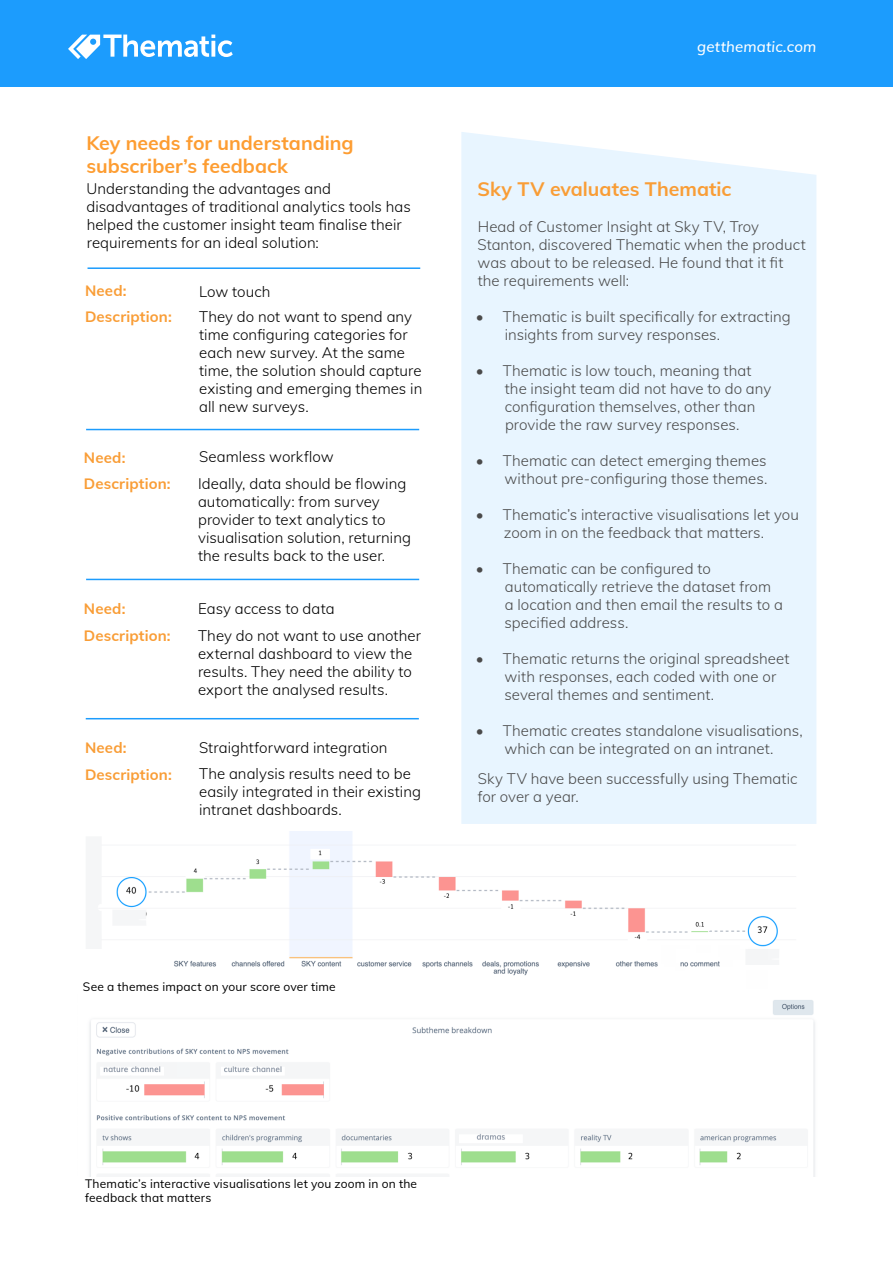
<style>
.page{position:relative;width:893px;height:1263px;background:#fff}
.page>*{position:absolute;margin:0;border:0;box-sizing:border-box;transform-origin:0 0}
.t1{font:700 19.5px/22.5px "Muli";color:#fd9d32}
.t2{font:700 19.5px "Muli";color:#f99d36}
.t3{font:300 15px/18px "Muli";letter-spacing:.005em;color:#4a4a4a}
.t4{font:300 15px/18px "Muli";letter-spacing:.005em;color:#000}
.t5{font:700 15px/27px "Muli";letter-spacing:.01em;color:#f99d36}
.t6{font:italic 500 15px "Muli";letter-spacing:.005em;color:#fff}
.t7{font:12px/14.4px "Muli";letter-spacing:.015em;color:#000}
</style>
<div class="page">
<div style="left:0;top:0;width:893px;height:87px;background:#1c9cfd"></div>
<svg style="left:68px;top:35px;width:165px;height:24px"></svg>
<div style="left:461px;top:132px;width:355px;height:692px;background:#e8f5ff"></div>
<hr style="left:86px;top:429px;width:333px;height:1px;background:#1c9cfd">
<hr style="left:86px;top:579px;width:333px;height:1px;background:#1c9cfd">
<hr style="left:88px;top:267px;width:332px;height:2px;background:#1c9cfd">
<hr style="left:86px;top:718px;width:333px;height:1px;background:#1c9cfd">
<img style="left:101px;top:831px;width:695px;height:145px">
<img style="left:89px;top:1000px;width:726px;height:177px">
<h1 class="t1" style="left:87px;top:131px;width:269px">Key needs for understanding subscriber’s feedback</h1>
<p class="t4" style="left:86px;top:179px;width:326px">Understanding the advantages and disadvantages of traditional analytics tools has helped the customer insight team finalise their requirements for an ideal solution:</p>
<p class="t5" style="left:85px;top:277px;width:88px;line-height:25.7px">Need:<br>Description:</p>
<p class="t4" style="left:199px;top:278px;width:214px;line-height:25.5px">Low touch<br>They do not want to spend any</p>
<p class="t4" style="left:199px;top:325px;width:225px">time configuring categories for each new survey. At the same time, the solution should capture existing and emerging themes in all new surveys.</p>
<p class="t4" style="left:198px;top:442px;width:210px;line-height:27.6px">Seamless workflow<br>Ideally, data should be flowing</p>
<p class="t4" style="left:198px;top:492px;width:214px">automatically: from survey provider to text analytics to visualisation solution, returning the results back to the user.</p>
<p class="t5" style="left:84px;top:443px;width:88px">Need:<br>Description:</p>
<p class="t5" style="left:84px;top:594px;width:88px">Need:<br>Description:</p>
<p class="t4" style="left:198px;top:594px;width:224px;line-height:27.6px">Easy access to data<br>They do not want to use another</p>
<p class="t4" style="left:198px;top:644px;width:216px;text-align:justify">external dashboard to view the results. They need the ability to export the analysed results.</p>
<p class="t5" style="left:85px;top:733px;width:88px">Need:<br>Description:</p>
<p class="t4" style="left:199px;top:733px;width:213px;line-height:26.5px">Straightforward integration<br>The analysis results need to be</p>
<p class="t4" style="left:199px;top:782px;width:223px">easily integrated in their existing intranet dashboards.</p>
<p class="t6" style="left:697px;top:36px;width:121px">getthematic.com</p>
<h1 class="t2" style="left:477px;top:175px;width:256px">Sky TV evaluates Thematic</h1>
<p class="t3" style="left:478px;top:217px;width:330px">Head of Customer Insight at Sky TV, Troy Stanton, discovered Thematic when the product was about to be released. He found that it fit the requirements well:</p>
<p class="t3" style="left:505px;top:307px;width:288px;text-indent:-29px">• Thematic is built specifically for extracting insights from survey responses.</p>
<p class="t3" style="left:505px;top:361px;width:268px;text-indent:-29px">• Thematic is low touch, meaning that the insight team did not have to do any configuration themselves, other than provide the raw survey responses.</p>
<p class="t3" style="left:476px;top:451px;width:293px;text-align:right">• Thematic can detect emerging themes without pre-configuring those themes.</p>
<p class="t3" style="left:476px;top:505px;width:325px;text-align:center">• Thematic’s interactive visualisations let you zoom in on the feedback that matters.</p>
<p class="t3" style="left:504px;top:559px;width:280px;text-indent:-29px">• Thematic can be configured to automatically retrieve the dataset from a location and then email the results to a specified address.</p>
<p class="t3" style="left:504px;top:649px;width:286px;text-indent:-29px">• Thematic returns the original spreadsheet with responses, each coded with one or several themes and sentiment.</p>
<p class="t3" style="left:476px;top:721px;width:328px;text-align:center">• Thematic creates standalone visualisations, which can be integrated on an intranet.</p>
<p class="t3" style="left:478px;top:769px;width:321px">Sky TV have been successfully using Thematic for over a year.</p>
<p class="t7" style="left:83px;top:979px;width:254px">See a themes impact on your score over time</p>
<p class="t7" style="left:85px;top:1176px;width:334px">Thematic’s interactive visualisations let you zoom in on the feedback that matters</p>
</div>
